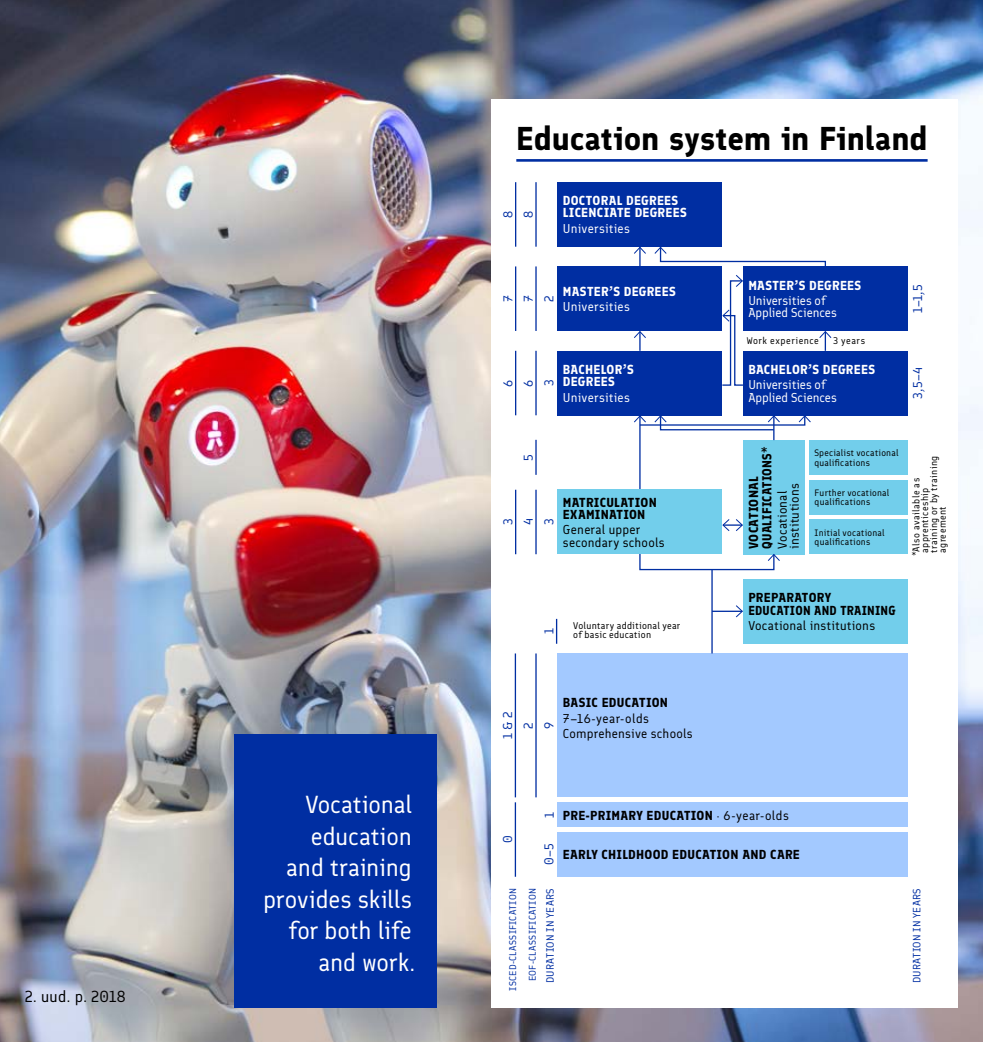
<style>
.page{position:relative;width:983px;height:1042px;background:#fff}
.page>*{position:absolute;margin:0;border:0;box-sizing:border-box;transform-origin:0 0}
.t1{font:700 32.2px "Finlandica";letter-spacing:-.005em;color:#000}
.t2{font:24.5px/31.5px "Finlandica";letter-spacing:-.005em;color:#fff;text-align:right}
.t3{font:15.75px "Finlandica";letter-spacing:.01em;color:#000}
.t4{font:700 12.6px/12.2px "Finlandica";letter-spacing:.02em;color:#000}
.t5{font:12.6px/12.2px "Finlandica";letter-spacing:.015em;color:#000}
.t6{font:700 12.6px/12.2px "Finlandica";letter-spacing:.02em;color:#fff}
.t7{font:12.6px/12.2px "Finlandica";letter-spacing:.01em;color:#fff}
.t8{font:12.6px/20.3px "Finlandica";color:#002ea2}
.t9{font:10.5px "Finlandica";letter-spacing:.03em;color:#002ea2}
.t10{font:9.62px/8.8px "Finlandica";letter-spacing:.04em;color:#000}
.t11{font:9.62px/8.8px "Finlandica";letter-spacing:.02em;color:#000}
.t12{font:9.62px "Finlandica";letter-spacing:.03em;color:#002ea2}
.t13{font:9.1px/9.6px "Finlandica";letter-spacing:.02em;color:#000}
.s1{font-weight:400}
</style>
<div class="page">
<img style="left:0;top:0;width:982px;height:1042px">
<div style="left:491px;top:99px;width:466px;height:908px;background:#fff"></div>
<div style="left:557px;top:832px;width:350px;height:45px;background:#a3c9ff"></div>
<div style="left:557px;top:802px;width:350px;height:25px;background:#a3c9ff"></div>
<div style="left:557px;top:653px;width:350px;height:144px;background:#a3c9ff"></div>
<div style="left:557px;top:351px;width:165px;height:64px;background:#002ea2"></div>
<div style="left:742px;top:351px;width:165px;height:64px;background:#002ea2"></div>
<div style="left:808px;top:440px;width:99px;height:35px;background:#72ceeb"></div>
<div style="left:809px;top:519px;width:98px;height:35px;background:#72ceeb"></div>
<div style="left:557px;top:266px;width:165px;height:65px;background:#002ea2"></div>
<div style="left:557px;top:182px;width:165px;height:65px;background:#002ea2"></div>
<svg style="left:634px;top:247px;width:12px;height:19px"></svg>
<hr style="left:514px;top:802px;width:2px;height:75px;background:#002ea2">
<hr style="left:516px;top:159px;width:411px;height:3px;background:#002ea2">
<hr style="left:535px;top:653px;width:1px;height:144px;background:#002ea2">
<hr style="left:514px;top:653px;width:2px;height:144px;background:#002ea2">
<svg style="left:556px;top:619px;width:1px;height:25px"></svg>
<hr style="left:535px;top:490px;width:1px;height:64px;background:#002ea2">
<hr style="left:515px;top:490px;width:1px;height:64px;background:#002ea2">
<div style="left:809px;top:480px;width:98px;height:34px;background:#72ceeb"></div>
<div style="left:742px;top:579px;width:165px;height:64px;background:#72ceeb"></div>
<hr style="left:711px;top:610px;width:31px;height:2px;background:#002ea2">
<svg style="left:734px;top:604px;width:9px;height:14px"></svg>
<hr style="left:711px;top:570px;width:1px;height:83px;background:#002ea2">
<div style="left:557px;top:490px;width:165px;height:64px;background:#72ceeb"></div>
<div style="left:742px;top:266px;width:165px;height:65px;background:#002ea2"></div>
<hr style="left:535px;top:351px;width:1px;height:64px;background:#002ea2">
<hr style="left:515px;top:351px;width:1px;height:64px;background:#002ea2">
<hr style="left:535px;top:266px;width:1px;height:65px;background:#002ea2">
<hr style="left:515px;top:266px;width:1px;height:65px;background:#002ea2">
<hr style="left:535px;top:182px;width:1px;height:65px;background:#002ea2">
<hr style="left:515px;top:182px;width:1px;height:65px;background:#002ea2">
<svg style="left:819px;top:331px;width:13px;height:20px"></svg>
<svg style="left:632px;top:414px;width:179px;height:157px"></svg>
<svg style="left:634px;top:331px;width:12px;height:20px"></svg>
<svg style="left:722px;top:274px;width:21px;height:112px"></svg>
<svg style="left:654px;top:247px;width:172px;height:21px"></svg>
<hr style="left:535px;top:440px;width:1px;height:35px;background:#002ea2">
<div style="left:234px;top:734px;width:203px;height:273px;background:#002ea2"></div>
<p class="t3" style="left:25px;top:987px;width:102px">2. uud. p. 2018</p>
<h2 class="t2" style="left:263px;top:789px;width:154px">Vocational education<br>and training provides skills for both life and work.</h2>
<h1 class="t1" style="left:516px;top:118px;width:412px">Education system in Finland</h1>
<p class="t8" style="left:498px;top:218px;width:9px;rotate:-90deg">8<br>8</p>
<p class="t6" style="left:562px;top:194px;width:125px">DOCTORAL DEGREES<br>LICENCIATE DEGREES</p>
<p class="t7" style="left:562px;top:222px;width:68px">Universities</p>
<p class="t8" style="left:498px;top:302px;width:8px;rotate:-90deg">7<br>7</p>
<p class="t8" style="left:539px;top:302px;width:8px;rotate:-90deg">2</p>
<p class="t6" style="left:562px;top:285px;width:114px">MASTER’S DEGREES</p>
<p class="t7" style="left:562px;top:301px;width:68px">Universities</p>
<p class="t8" style="left:498px;top:386px;width:9px;rotate:-90deg">6<br>6</p>
<p class="t8" style="left:539px;top:386px;width:8px;rotate:-90deg">3</p>
<p class="t6" style="left:562px;top:363px;width:72px">BACHELOR’S<br>DEGREES</p>
<p class="t7" style="left:562px;top:391px;width:68px">Universities</p>
<p class="t8" style="left:518px;top:461px;width:8px;rotate:-90deg">5</p>
<p class="t8" style="left:498px;top:525px;width:8px;text-align:justify;rotate:-90deg">3<br>4<br>3</p>
<p class="t4" style="left:562px;top:496px;width:95px">MATRICULATION<br>EXAMINATION</p>
<p class="t5" style="left:562px;top:524px;width:103px">General upper secondary schools</p>
<p class="t8" style="left:539px;top:634px;width:7px;rotate:-90deg">1</p>
<p class="t11" style="left:573px;top:621px;width:109px">Voluntary additional year of basic education</p>
<p class="t8" style="left:497px;top:739px;width:29px;rotate:-90deg">1 &amp; 2</p>
<p class="t8" style="left:518px;top:728px;width:8px;rotate:-90deg">2</p>
<p class="t8" style="left:539px;top:729px;width:9px;rotate:-90deg">9</p>
<p class="t4" style="left:562px;top:697px;width:106px">BASIC EDUCATION</p>
<p class="t5" style="left:562px;top:710px;width:131px;line-height:15.2px">7–16-year-olds<br>Comprehensive schools</p>
<p class="t6" style="left:748px;top:279px;width:114px">MASTER’S DEGREES</p>
<p class="t7" style="left:748px;top:294px;width:90px">Universities of<br>Applied Sciences</p>
<p class="t8" style="left:907px;top:313px;width:30px;rotate:-90deg">1–1,5</p>
<p class="t10" style="left:746px;top:337px;width:74px">Work experience</p>
<p class="t10" style="left:833px;top:337px;width:33px">3 years</p>
<p class="t6" style="left:748px;top:363px;width:128px">BACHELOR’S DEGREES</p>
<p class="t7" style="left:748px;top:379px;width:90px">Universities of<br>Applied Sciences</p>
<p class="t8" style="left:907px;top:399px;width:33px;rotate:-90deg">3,5–4</p>
<p class="t4" style="left:747px;top:549px;width:104px;line-height:13.1px;rotate:-90deg">VOCATIONAL<br>QUALIFICATIONS*</p>
<p class="t5" style="left:776px;top:549px;width:67px;rotate:-90deg">Vocational institutions</p>
<p class="t13" style="left:814px;top:448px;width:86px">Specialist vocatio nal qualifications</p>
<p class="t13" style="left:814px;top:488px;width:76px">Further vocational qualifications</p>
<p class="t13" style="left:814px;top:527px;width:72px">Initial vocational qualifications</p>
<p class="t10" style="left:911px;top:553px;width:99px;text-indent:-3px;rotate:-90deg">*Also available as apprenticeship training or by training agreement</p>
<p class="t4" style="left:748px;top:592px;width:149px">PREPARATORY<br>EDUCATION AND TRAINING</p>
<p class="t5" style="left:748px;top:619px;width:128px">Vocational institutions</p>
<p class="t8" style="left:497px;top:843px;width:9px;rotate:-90deg">0</p>
<p class="t8" style="left:539px;top:818px;width:7px;rotate:-90deg">1</p>
<p class="t8" style="left:539px;top:865px;width:23px;rotate:-90deg">0–5</p>
<p class="t4" style="left:562px;top:809px;width:227px">PRE-PRIMARY EDUCATION <span class="s1">· 6-year-olds</span></p>
<p class="t4" style="left:562px;top:848px;width:238px">EARLY CHILDHOOD EDUCATION AND CARE</p>
<p class="t12" style="left:507px;top:991px;width:104px;rotate:-90deg">ISCED-CLASSIFICATION</p>
<p class="t12" style="left:526px;top:981px;width:94px;rotate:-90deg">EOF-CLASSIFICATION</p>
<p class="t9" style="left:543px;top:983px;width:97px;rotate:-90deg">DURATION IN YEARS</p>
<p class="t9" style="left:910px;top:983px;width:97px;rotate:-90deg">DURATION IN YEARS</p>
</div>
